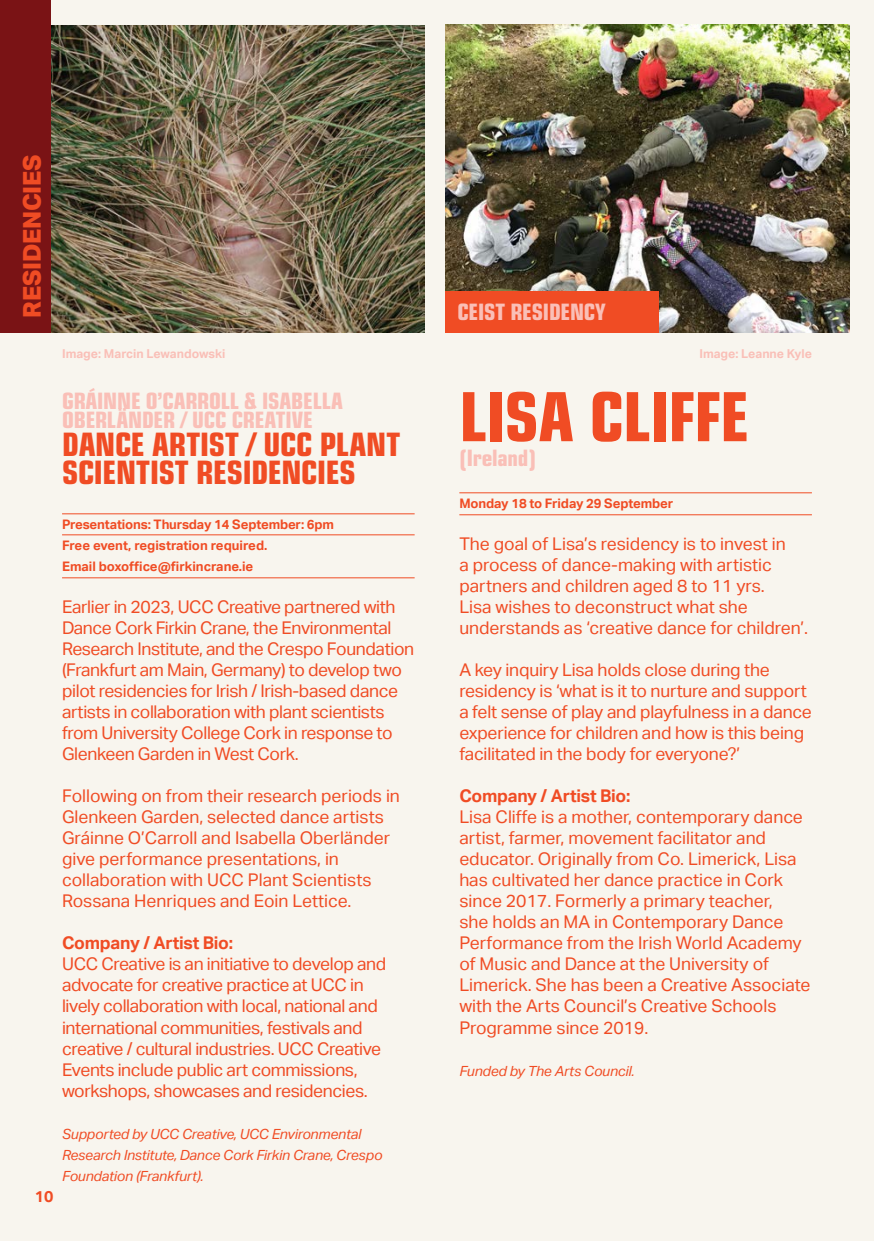
<style>
.page{position:relative;width:874px;height:1241px;background:#fff}
.page>*{position:absolute;margin:0;border:0;box-sizing:border-box;transform-origin:0 0}
.t1{font:73.5px "Eurostile Con Hea";letter-spacing:-.01em;color:#f04c24}
.t2{font:35px/28px "Eurostile Con Hea";letter-spacing:-.01em;color:#f04c24}
.t3{font:24.5px/19.2px "Eurostile Con Hea";letter-spacing:-.01em;color:#fabfb7}
.t4{font:800 24.5px "Aktiv Grotesk";letter-spacing:-.01em;color:#f04c24}
.t5{font:17.5px/21px "Aktiv Grotesk";letter-spacing:-.01em;color:#f04c24}
.t6{font:700 17.5px "Aktiv Grotesk";letter-spacing:-.015em;color:#f04c24}
.t7{font:700 15.75px "Aktiv Grotesk";color:#f04c24}
.t8{font:italic 14px/21px "Aktiv Grotesk";letter-spacing:-.01em;color:#f04c24}
.t9{font:700 13.12px/21px "Aktiv Grotesk";letter-spacing:-.01em;color:#f04c24}
.t10{font:700 12.25px "Aktiv Grotesk";color:#fabfb7}
</style>
<div class="page">
<div style="left:0;top:0;width:873px;height:1240px;background:#f8f5ee"></div>
<img style="left:445px;top:25px;width:403px;height:307px">
<hr style="left:459px;top:492px;width:352px;height:1px;background:#f04c24">
<hr style="left:459px;top:514px;width:352px;height:1px;background:#f04c24">
<img style="left:51px;top:25px;width:373px;height:307px">
<hr style="left:62px;top:513px;width:352px;height:1px;background:#f04c24">
<hr style="left:62px;top:534px;width:352px;height:1px;background:#f04c24">
<hr style="left:62px;top:577px;width:352px;height:1px;background:#f04c24">
<div style="left:445px;top:291px;width:213px;height:41px;background:#f04c24"></div>
<div style="left:0;top:0;width:51px;height:332px;background:#7a1315"></div>
<h3 class="t4" style="left:18px;top:317px;width:165px;rotate:-90deg">RESIDENCIES</h3>
<h3 class="t3" style="left:457px;top:300px;width:150px">CEIST RESIDENCY</h3>
<p class="t10" style="left:62px;top:346px;width:165px">Image: Marcin Lewandowski</p>
<p class="t10" style="left:699px;top:346px;width:114px">Image: Leanne Kyle</p>
<p class="t7" style="left:35px;top:1186px;width:20px">10</p>
<h3 class="t3" style="left:62px;top:389px;width:282px">GRÁINNE O’CARROLL &amp; ISABELLA<br>OBERLÄNDER / UCC CREATIVE</h3>
<h2 class="t2" style="left:62px;top:427px;width:339px">DANCE ARTIST / UCC PLANT<br>SCIENTIST RESIDENCIES</h2>
<p class="t9" style="left:62px;top:514px;width:273px">Presentations: Thursday 14 September: 6pm<br>Free event, registration required.<br>Email boxoffice@firkincrane.ie</p>
<p class="t5" style="left:62px;top:596px;width:353px">Earlier in 2023, UCC Creative partnered with Dance Cork Firkin Crane, the Environmental Research Institute, and the Crespo Foundation (Frankfurt am Main, Germany) to develop two pilot residencies for Irish / Irish-based dance artists in collaboration with plant scientists from University College Cork in response to Glenkeen Garden in West Cork.</p>
<p class="t5" style="left:62px;top:785px;width:339px">Following on from their research periods in Glenkeen Garden, selected dance artists Gráinne O’Carroll and Isabella Oberländer give performance presentations, in collaboration with UCC Plant Scientists Rossana Henriques and Eoin Lettice.</p>
<p class="t6" style="left:62px;top:933px;width:172px">Company / Artist Bio:</p>
<p class="t5" style="left:62px;top:953px;width:325px">UCC Creative is an initiative to develop and advocate for creative practice at UCC in lively collaboration with local, national and international communities, festivals and creative / cultural industries. UCC Creative Events include public art commissions, workshops, showcases and residencies.</p>
<p class="t8" style="left:62px;top:1122px;width:322px">Supported by UCC Creative, UCC Environmental<br>Research Institute, Dance Cork Firkin Crane, Crespo<br>Foundation (Frankfurt).</p>
<h1 class="t1" style="left:459px;top:364px;width:291px">LISA CLIFFE</h1>
<h3 class="t3" style="left:459px;top:446px;width:78px">(Ireland)</h3>
<p class="t9" style="left:459px;top:493px;width:215px">Monday 18 to Friday 29 September</p>
<p class="t5" style="left:459px;top:533px;width:350px">The goal of Lisa’s residency is to invest in<br>a process of dance-making with artistic partners and children aged 8 to 11 yrs.<br>Lisa wishes to deconstruct what she understands as ‘creative dance for children’.</p>
<p class="t5" style="left:459px;top:659px;width:354px">A key inquiry Lisa holds close during the residency is ‘what is it to nurture and support a felt sense of play and playfulness in a dance experience for children and how is this being facilitated in the body for everyone?’</p>
<p class="t6" style="left:459px;top:786px;width:172px">Company / Artist Bio:</p>
<p class="t5" style="left:459px;top:806px;width:352px">Lisa Cliffe is a mother, contemporary dance artist, farmer, movement facilitator and educator. Originally from Co. Limerick, Lisa has cultivated her dance practice in Cork since 2017. Formerly a primary teacher,<br>she holds an MA in Contemporary Dance Performance from the Irish World Academy of Music and Dance at the University of Limerick. She has been a Creative Associate with the Arts Council’s Creative Schools Programme since 2019.</p>
<p class="t8" style="left:459px;top:1059px;width:177px">Funded by The Arts Council.</p>
</div>
